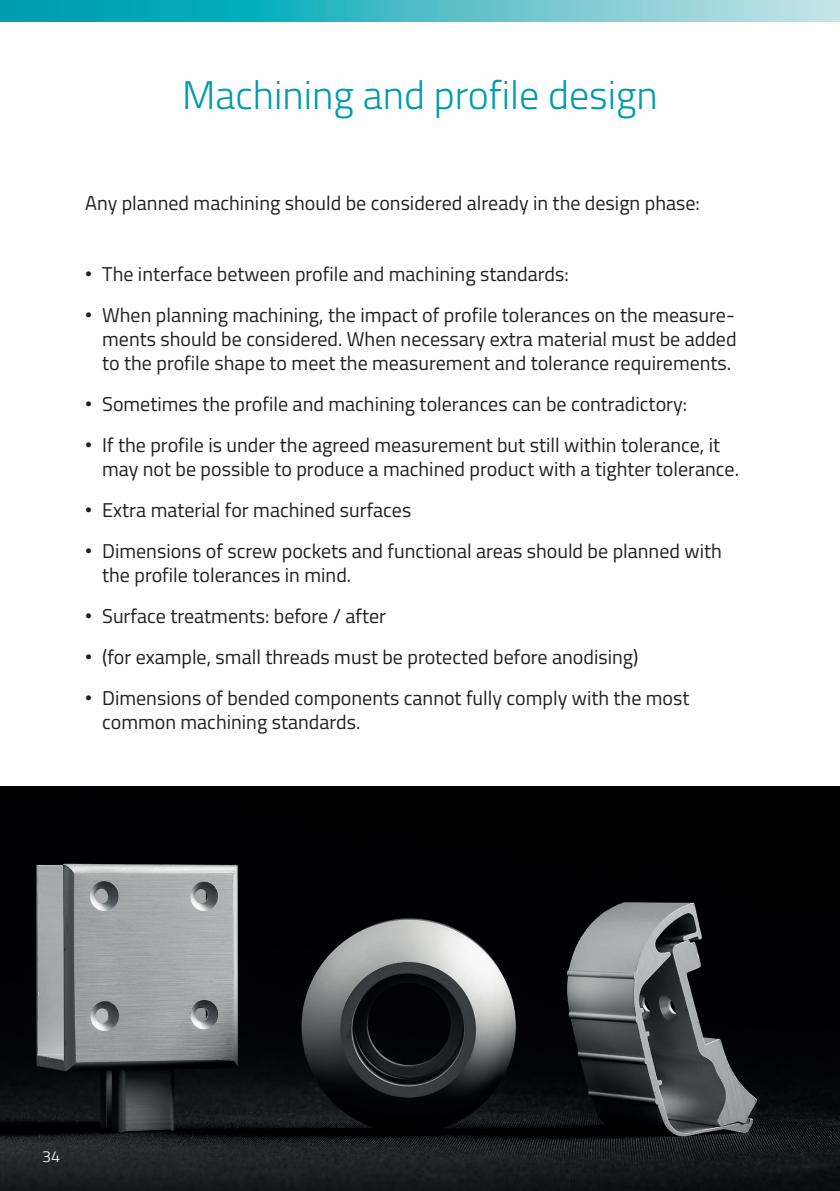
<style>
.page{position:relative;width:840px;height:1191px;background:#fff}
.page>*{position:absolute;margin:0;border:0;box-sizing:border-box;transform-origin:0 0}
.t1{font:300 40px "Titillium";color:#009cac}
.t2{font:20px/24px "Titillium Web";color:#231f20}
.t3{font:300 16px "Titillium";color:#fff}
.s1{font-family:"Arial"}
</style>
<div class="page">
<svg style="left:0;top:0;width:839px;height:22px;background:#4ebec8"></svg>
<img style="left:0;top:786px;width:839px;height:405px">
<h1 class="t1" style="left:182px;top:66px;width:477px">Machining and profile design</h1>
<p class="t2" style="left:85px;top:190px;width:616px">Any planned machining should be considered already in the design phase:</p>
<p class="t2" style="left:85px;top:261px;width:485px"><span class="s1">•</span> The interface between profile and machining standards:</p>
<p class="t2" style="left:102px;top:302px;width:635px;text-align:justify;text-indent:-17px"><span class="s1">•</span> When planning machining, the impact of profile tolerances on the measure&shy;ments should be considered. When necessary extra material must be added to the profile shape to meet the measurement and tolerance requirements.</p>
<p class="t2" style="left:85px;top:391px;width:603px"><span class="s1">•</span> Sometimes the profile and machining tolerances can be contradictory:</p>
<p class="t2" style="left:102px;top:432px;width:638px;text-indent:-17px"><span class="s1">•</span> If the profile is under the agreed measurement but still within tolerance, it may not be possible to produce a machined product with a tighter tolerance.</p>
<p class="t2" style="left:85px;top:497px;width:327px"><span class="s1">•</span> Extra material for machined surfaces</p>
<p class="t2" style="left:102px;top:538px;width:621px;text-indent:-17px"><span class="s1">•</span> Dimensions of screw pockets and functional areas should be planned with the profile tolerances in mind.</p>
<p class="t2" style="left:85px;top:603px;width:302px"><span class="s1">•</span> Surface treatments: before / after</p>
<p class="t2" style="left:85px;top:644px;width:554px"><span class="s1">•</span> (for example, small threads must be protected before anodising)</p>
<p class="t2" style="left:102px;top:685px;width:588px;text-indent:-17px"><span class="s1">•</span> Dimensions of bended components cannot fully comply with the most common machining standards.</p>
<p class="t3" style="left:42px;top:1145px;width:19px">34</p>
</div>
